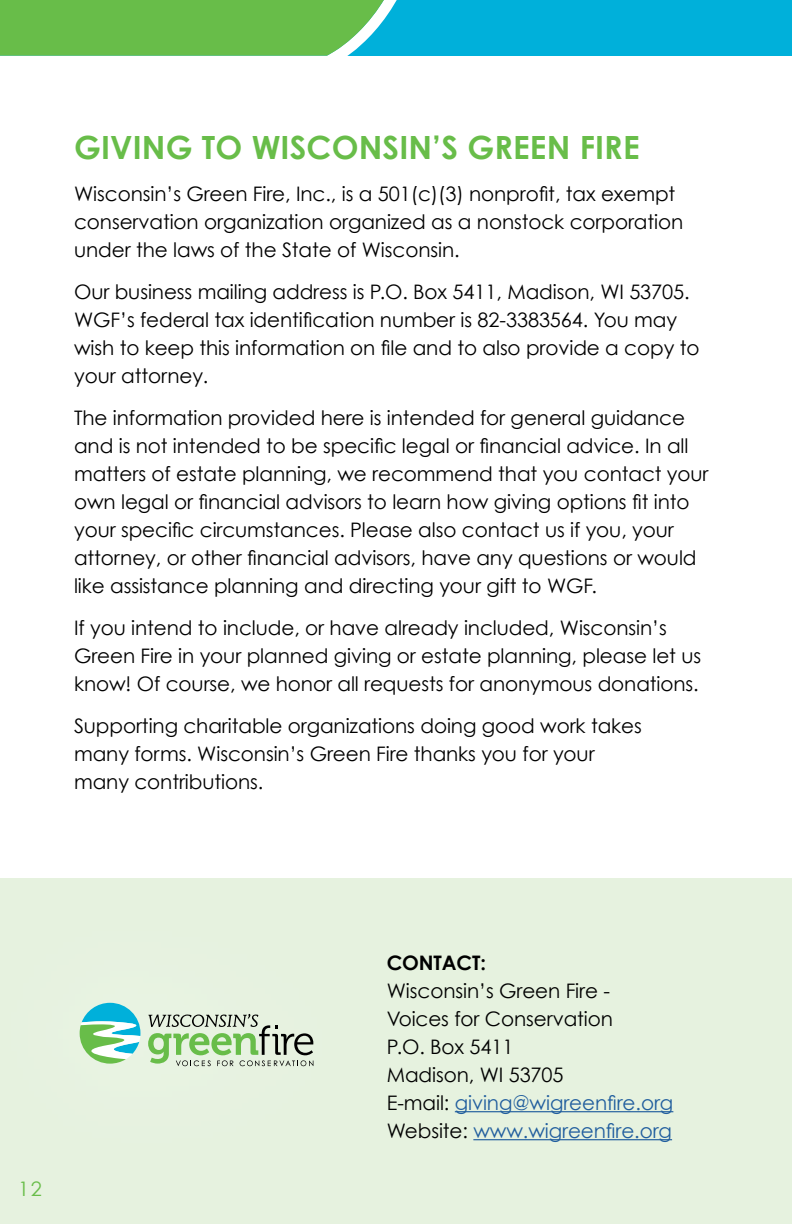
<style>
.page{position:relative;width:792px;height:1224px;background:#fff}
.page>*{position:absolute;margin:0;border:0;box-sizing:border-box;transform-origin:0 0}
.t1{font:700 32px "Century Gothic";letter-spacing:.005em;color:#68bd49}
.t2{font:20px/28px "Century Gothic";letter-spacing:-.005em;color:#000}
.t3{font:700 20px "Century Gothic";letter-spacing:-.005em;color:#000}
.t4{font:20px "Century Gothic";color:#68bd49}
.s1{color:#215e9e}
</style>
<div class="page">
<div style="left:0;top:878px;width:792px;height:346px;background:#e6f2df"></div>
<hr style="left:455px;top:1111px;width:218px;height:1px;background:#215e9e">
<hr style="left:473px;top:1139px;width:199px;height:1px;background:#215e9e">
<div style="left:0;top:0;width:792px;height:56px;background:#00b0da"></div>
<svg style="left:0;top:0;width:397px;height:56px;background:#68be58"></svg>
<svg style="left:79px;top:1003px;width:234px;height:63px"></svg>
<h1 class="t1" style="left:74px;top:127px;width:567px">GIVING TO WISCONSIN’S GREEN FIRE</h1>
<p class="t2" style="left:74px;top:179px;width:611px">Wisconsin’s Green Fire, Inc., is a 501(c)(3) nonprofit, tax exempt conservation organization organized as a nonstock corporation under the laws of the State of Wisconsin.</p>
<p class="t2" style="left:74px;top:277px;width:627px">Our business mailing address is P.O. Box 5411, Madison, WI 53705.<br>WGF’s federal tax identification number is 82-3383564. You may wish to keep this information on file and to also provide a copy to your attorney.</p>
<p class="t2" style="left:74px;top:403px;width:636px">The information provided here is intended for general guidance and is not intended to be specific legal or financial advice. In all matters of estate planning, we recommend that you contact your own legal or financial advisors to learn how giving options fit into your specific circumstances. Please also contact us if you, your attorney, or other financial advisors, have any questions or would like assistance planning and directing your gift to WGF.</p>
<p class="t2" style="left:74px;top:613px;width:629px">If you intend to include, or have already included, Wisconsin’s<br>Green Fire in your planned giving or estate planning, please let us know! Of course, we honor all requests for anonymous donations.</p>
<p class="t2" style="left:74px;top:711px;width:569px">Supporting charitable organizations doing good work takes many forms. Wisconsin’s Green Fire thanks you for your many contributions.</p>
<p class="t4" style="left:18px;top:1176px;width:25px">12</p>
<p class="t3" style="left:387px;top:950px;width:101px">CONTACT:</p>
<p class="t2" style="left:387px;top:976px;width:288px">Wisconsin’s Green Fire -<br>Voices for Conservation<br>P.O. Box 5411<br>Madison, WI 53705<br>E-mail: <span class="s1">giving@wigreenfire.org<br></span>Website: <span class="s1">www.wigreenfire.org</span></p>
</div>
